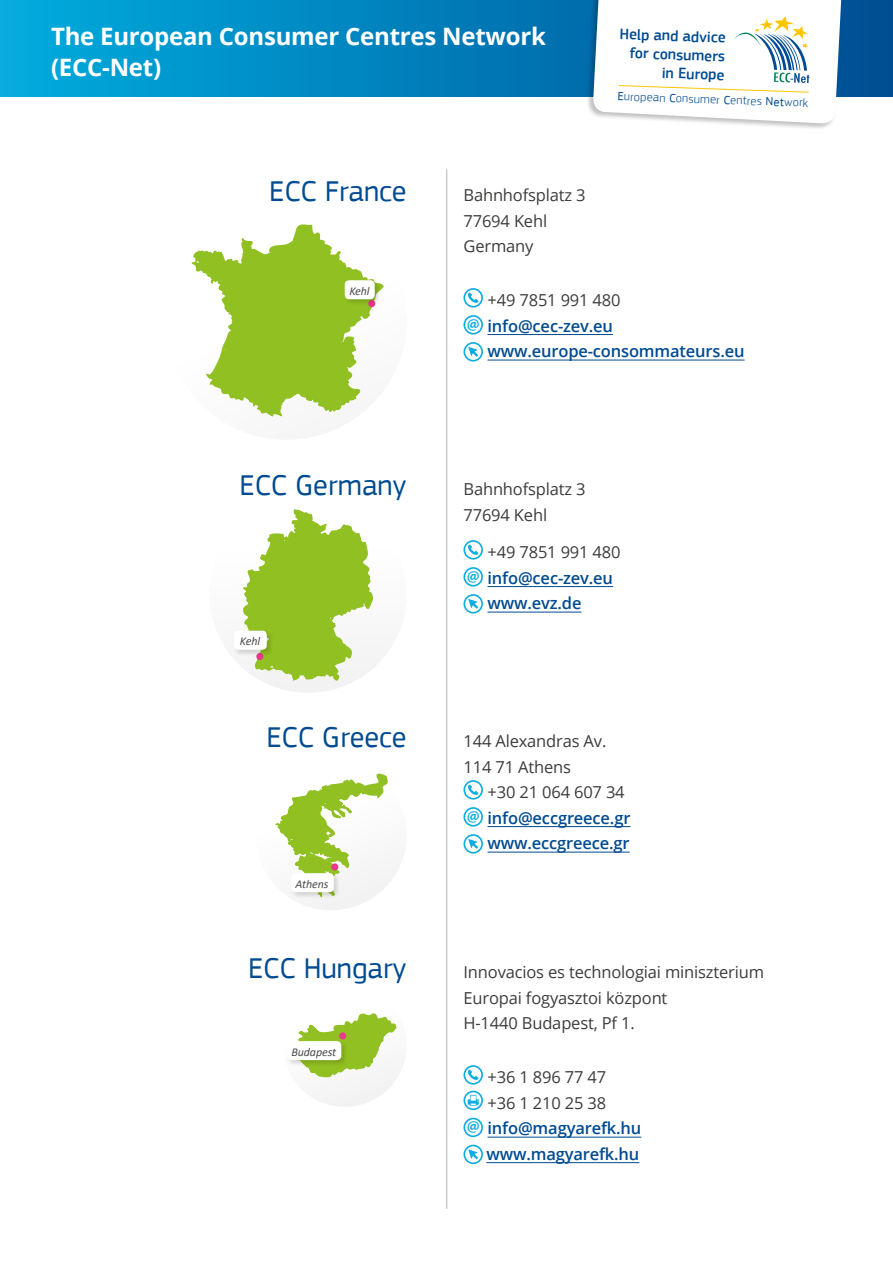
<style>
.page{position:relative;width:893px;height:1263px;background:#fff}
.page>*{position:absolute;margin:0;border:0;box-sizing:border-box;transform-origin:0 0}
.t1{font:30px "PF Square Sans Pro";color:#004b91}
.t2{font:700 24px/31px "Open Sans";letter-spacing:-.01em;color:#fff}
.t3{font:16.5px/25.5px "Open Sans";letter-spacing:-.01em;color:#3c3c3b}
.t4{font:600 16.5px "Open Sans";letter-spacing:-.01em;color:#004b91}
.t5{font:500 15.45px/18.6px "PF Square Sans Pro";color:#004b93;text-align:right}
.t6{font:300 12.3px "EC Square Sans Pro";color:#004b93}
.t7{font:italic 12px "Calibri";letter-spacing:-.01em;color:#4c4b4b}
.s1{font-weight:400}
</style>
<div class="page">
<hr style="left:446px;top:170px;width:1px;height:1038px;background:#cdcccc">
<svg style="left:0;top:0;width:893px;height:96px;background:#0087c1"></svg>
<div style="left:586px;top:0;width:256px;height:129px;background:#000;opacity:.25"></div>
<svg style="left:593px;top:0;width:250px;height:124px"></svg>
<div style="left:210px;top:497px;width:197px;height:196px;background:#fbfbfb;border-radius:50%"></div>
<svg style="left:243px;top:509px;width:131px;height:172px"></svg>
<div style="left:256px;top:653px;width:7px;height:7px;background:#e8398b;border-radius:50%"></div>
<div style="left:233px;top:630px;width:40px;height:26px;background:#000;opacity:.15"></div>
<div style="left:234px;top:631px;width:33px;height:19px;background:#fff;border-radius:4px"></div>
<svg style="left:191px;top:224px;width:192px;height:193px"></svg>
<div style="left:344px;top:280px;width:38px;height:26px;background:#000;opacity:.15"></div>
<div style="left:345px;top:280px;width:30px;height:19px;background:#fff;border-radius:4px"></div>
<div style="left:256px;top:760px;width:151px;height:150px;background:#f8f8f8;border-radius:50%"></div>
<svg style="left:275px;top:773px;width:113px;height:100px"></svg>
<div style="left:331px;top:863px;width:7px;height:7px;background:#e8398b;border-radius:50%"></div>
<div style="left:290px;top:873px;width:51px;height:26px;background:#000;opacity:.15"></div>
<div style="left:291px;top:873px;width:43px;height:19px;background:#fff;border-radius:4px"></div>
<div style="left:283px;top:984px;width:124px;height:123px;background:#fbfbfb;border-radius:50%"></div>
<svg style="left:298px;top:1013px;width:99px;height:65px"></svg>
<div style="left:339px;top:1032px;width:7px;height:7px;background:#e8398b;border-radius:50%"></div>
<div style="left:286px;top:1041px;width:62px;height:25px;background:#000;opacity:.15"></div>
<div style="left:287px;top:1041px;width:54px;height:19px;background:#fff;border-radius:4px"></div>
<hr style="left:487px;top:334px;width:126px;height:1px;background:#004b91">
<hr style="left:487px;top:360px;width:258px;height:1px;background:#004b91">
<hr style="left:487px;top:586px;width:126px;height:1px;background:#004b91">
<hr style="left:487px;top:612px;width:94px;height:1px;background:#004b91">
<hr style="left:487px;top:826px;width:143px;height:1px;background:#004b91">
<hr style="left:487px;top:852px;width:143px;height:1px;background:#004b91">
<hr style="left:487px;top:1137px;width:154px;height:1px;background:#004b91">
<hr style="left:486px;top:1162px;width:153px;height:1px;background:#004b91">
<div style="left:463px;top:288px;width:20px;height:20px;border:2px solid #0eaddf;border-radius:50%"></div>
<svg style="left:468px;top:293px;width:10px;height:10px"></svg>
<div style="left:463px;top:315px;width:20px;height:20px;border:2px solid #0eaddf;border-radius:50%"></div>
<div style="left:463px;top:342px;width:20px;height:20px;border:2px solid #0eaddf;border-radius:50%"></div>
<svg style="left:468px;top:347px;width:10px;height:10px"></svg>
<div style="left:463px;top:540px;width:20px;height:20px;border:2px solid #0eaddf;border-radius:50%"></div>
<svg style="left:468px;top:545px;width:10px;height:10px"></svg>
<div style="left:463px;top:567px;width:20px;height:20px;border:2px solid #0eaddf;border-radius:50%"></div>
<div style="left:463px;top:594px;width:20px;height:20px;border:2px solid #0eaddf;border-radius:50%"></div>
<svg style="left:468px;top:599px;width:10px;height:10px"></svg>
<div style="left:463px;top:780px;width:20px;height:20px;border:2px solid #0eaddf;border-radius:50%"></div>
<svg style="left:468px;top:785px;width:10px;height:10px"></svg>
<div style="left:463px;top:807px;width:20px;height:20px;border:2px solid #0eaddf;border-radius:50%"></div>
<div style="left:463px;top:834px;width:20px;height:20px;border:2px solid #0eaddf;border-radius:50%"></div>
<svg style="left:468px;top:839px;width:10px;height:10px"></svg>
<div style="left:463px;top:1065px;width:20px;height:20px;border:2px solid #0eaddf;border-radius:50%"></div>
<svg style="left:468px;top:1070px;width:10px;height:10px"></svg>
<div style="left:463px;top:1091px;width:20px;height:19px;border:2px solid #0eaddf;border-radius:50%"></div>
<svg style="left:468px;top:1095px;width:11px;height:11px"></svg>
<div style="left:463px;top:1118px;width:20px;height:19px;border:2px solid #0eaddf;border-radius:50%"></div>
<div style="left:463px;top:1145px;width:20px;height:19px;border:2px solid #0eaddf;border-radius:50%"></div>
<svg style="left:468px;top:1149px;width:10px;height:10px"></svg>
<h2 class="t2" style="left:51px;top:20px;width:496px">The European Consumer Centres Network (ECC-Net)</h2>
<p class="t5" style="left:620px;top:25px;width:108px;rotate:2deg">Help and advice for consumers in Europe</p>
<p class="t6" style="left:618px;top:89px;width:192px;rotate:2deg"><span class="s1">E</span>uropean <span class="s1">C</span>onsumer <span class="s1">C</span>entres <span class="s1">Net</span>work</p>
<h1 class="t1" style="left:269px;top:174px;width:139px">ECC France</h1>
<p class="t7" style="left:349px;top:283px;width:22px">Kehl</p>
<h1 class="t1" style="left:240px;top:468px;width:169px">ECC Germany</h1>
<p class="t7" style="left:240px;top:633px;width:22px">Kehl</p>
<h1 class="t1" style="left:266px;top:720px;width:142px">ECC Greece</h1>
<p class="t7" style="left:296px;top:876px;width:34px">Athens</p>
<h1 class="t1" style="left:248px;top:951px;width:160px">ECC Hungary</h1>
<p class="t7" style="left:291px;top:1043px;width:46px">Budapest</p>
<p class="t3" style="left:463px;top:182px;width:124px">Bahnhofsplatz 3<br>77694 Kehl<br>Germany</p>
<p class="t3" style="left:487px;top:287px;width:135px">+49 7851 991 480</p>
<p class="t4" style="left:467px;top:314px;width:148px"><sup>@</sup> info@cec-zev.eu</p>
<p class="t4" style="left:487px;top:340px;width:259px">www.europe-consommateurs.eu</p>
<p class="t3" style="left:463px;top:476px;width:124px">Bahnhofsplatz 3<br>77694 Kehl</p>
<p class="t3" style="left:487px;top:539px;width:135px">+49 7851 991 480</p>
<p class="t4" style="left:467px;top:566px;width:148px"><sup>@</sup> info@cec-zev.eu</p>
<p class="t4" style="left:487px;top:592px;width:96px">www.evz.de</p>
<p class="t3" style="left:463px;top:728px;width:144px">144 Alexandras Av.<br>114 71 Athens</p>
<p class="t3" style="left:487px;top:779px;width:139px">+30 21 064 607 34</p>
<p class="t4" style="left:467px;top:806px;width:165px"><sup>@</sup> info@eccgreece.gr</p>
<p class="t4" style="left:487px;top:832px;width:144px">www.eccgreece.gr</p>
<p class="t3" style="left:463px;top:959px;width:302px">Innovacios es technologiai miniszterium<br>Europai fogyasztoi központ<br>H-1440 Budapest, Pf 1.</p>
<p class="t3" style="left:487px;top:1064px;width:120px">+36 1 896 77 47</p>
<p class="t3" style="left:487px;top:1089px;width:120px">+36 1 210 25 38</p>
<p class="t4" style="left:467px;top:1117px;width:176px"><sup>@</sup> info@magyarefk.hu</p>
<p class="t4" style="left:486px;top:1142px;width:154px">www.magyarefk.hu</p>
</div>
